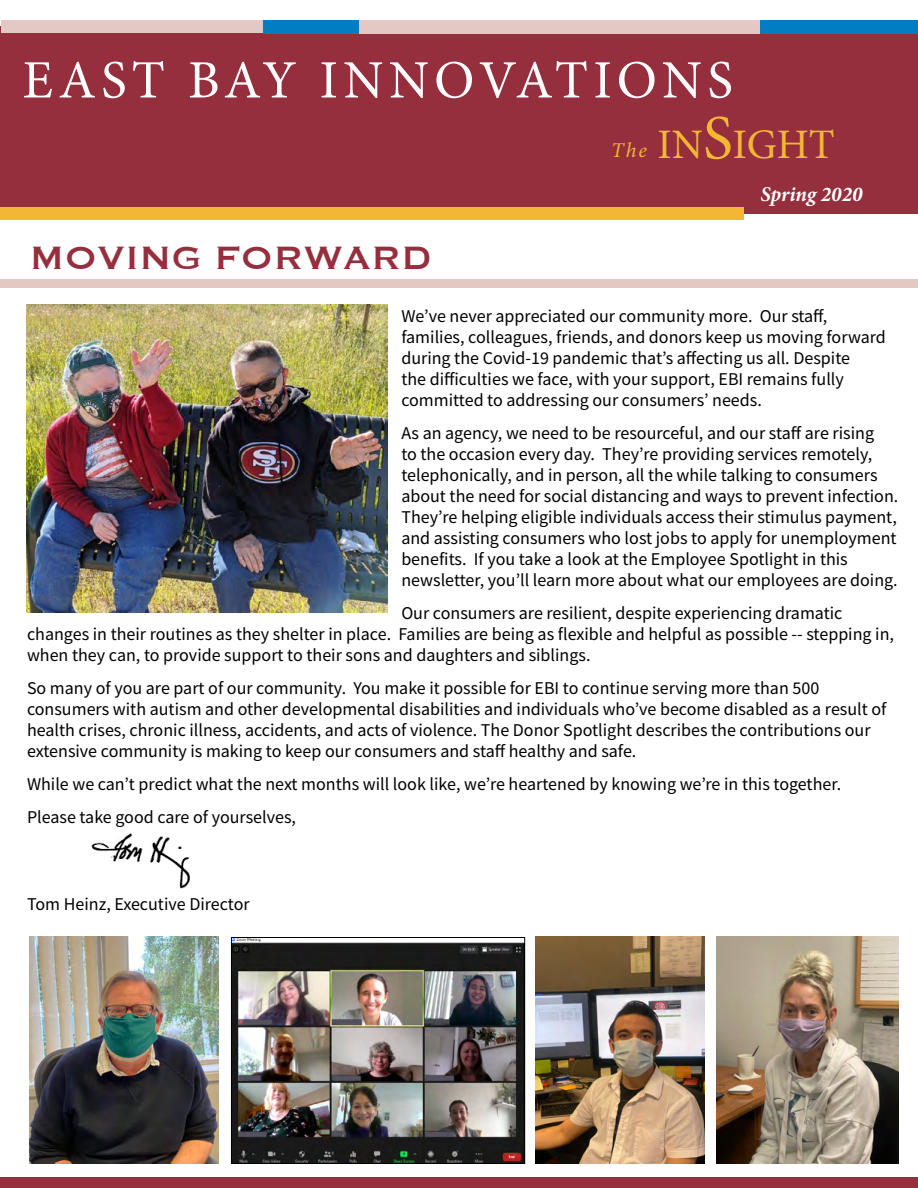
<style>
.page{position:relative;width:918px;height:1188px;background:#fff}
.page>*{position:absolute;margin:0;border:0;box-sizing:border-box;transform-origin:0 0}
.t1{font:54px "Minion Pro";letter-spacing:.09em;color:#fff}
.t2{font:42px "Copperplate";color:#952f3d}
.t3{font:42px "Minion Pro";color:#f3b733}
.t4{font:italic 700 21px "Minion Pro";color:#fff}
.t5{font:18px/21px "Source Sans Pro";color:#000}
.s1{font-style:italic;font-size:21px}
.s2{font-size:63px}
</style>
<div class="page">
<div style="left:0;top:280px;width:918px;height:8px;background:#e4c8c4"></div>
<div style="left:0;top:27px;width:918px;height:187px;background:#952f3d"></div>
<div style="left:760px;top:21px;width:158px;height:13px;background:#007dc3"></div>
<div style="left:338px;top:21px;width:422px;height:13px;background:#e4c8c4"></div>
<div style="left:1px;top:21px;width:266px;height:12px;background:#e4c8c4"></div>
<div style="left:0;top:1177px;width:918px;height:11px;background:#952f3d"></div>
<div style="left:1px;top:207px;width:743px;height:13px;background:#f3b733"></div>
<div style="left:264px;top:21px;width:95px;height:13px;background:#007dc3"></div>
<img style="left:27px;top:304px;width:361px;height:309px">
<img style="left:30px;top:937px;width:189px;height:227px">
<img style="left:233px;top:939px;width:290px;height:223px">
<div style="left:231px;top:937px;width:294px;height:227px;border:1px solid #000"></div>
<img style="left:536px;top:937px;width:169px;height:227px">
<img style="left:717px;top:937px;width:182px;height:227px">
<img style="left:91px;top:833px;width:99px;height:56px">
<h1 class="t1" style="left:22px;top:44px;width:712px">EAST BAY INNOVATIONS</h1>
<h2 class="t3" style="left:611px;top:117px;width:225px"><span class="s1">The</span> IN<span class="s2">S</span>IGHT</h2>
<p class="t4" style="left:760px;top:179px;width:104px">Spring 2020</p>
<h2 class="t2" style="left:30px;top:230px;width:404px">MOVING FORWARD</h2>
<p class="t5" style="left:401px;top:306px;width:486px">We’ve never appreciated our community more. Our staff, families, colleagues, friends, and donors keep us moving forward during the Covid-19 pandemic that’s affecting us all. Despite<br>the difficulties we face, with your support, EBI remains fully committed to addressing our consumers’ needs.</p>
<p class="t5" style="left:401px;top:423px;width:499px">As an agency, we need to be resourceful, and our staff are rising<br>to the occasion every day. They’re providing services remotely, telephonically, and in person, all the while talking to consumers about the need for social distancing and ways to prevent infection.<br>They’re helping eligible individuals access their stimulus payment, and assisting consumers who lost jobs to apply for unemployment benefits. If you take a look at the Employee Spotlight in this newsletter, you’ll learn more about what our employees are doing.</p>
<p class="t5" style="left:27px;top:603px;width:869px;text-indent:374px">Our consumers are resilient, despite experiencing dramatic changes in their routines as they shelter in place. Families are being as flexible and helpful as possible -- stepping in, when they can, to provide support to their sons and daughters and siblings.</p>
<p class="t5" style="left:27px;top:678px;width:861px">So many of you are part of our community. You make it possible for EBI to continue serving more than 500 consumers with autism and other developmental disabilities and individuals who’ve become disabled as a result of health crises, chronic illness, accidents, and acts of violence. The Donor Spotlight describes the contributions our extensive community is making to keep our consumers and staff healthy and safe.</p>
<p class="t5" style="left:27px;top:768px;width:816px;line-height:33px">While we can’t predict what the next months will look like, we’re heartened by knowing we’re in this together.<br>Please take good care of yourselves,</p>
<p class="t5" style="left:27px;top:894px;width:224px">Tom Heinz, Executive Director</p>
</div>
